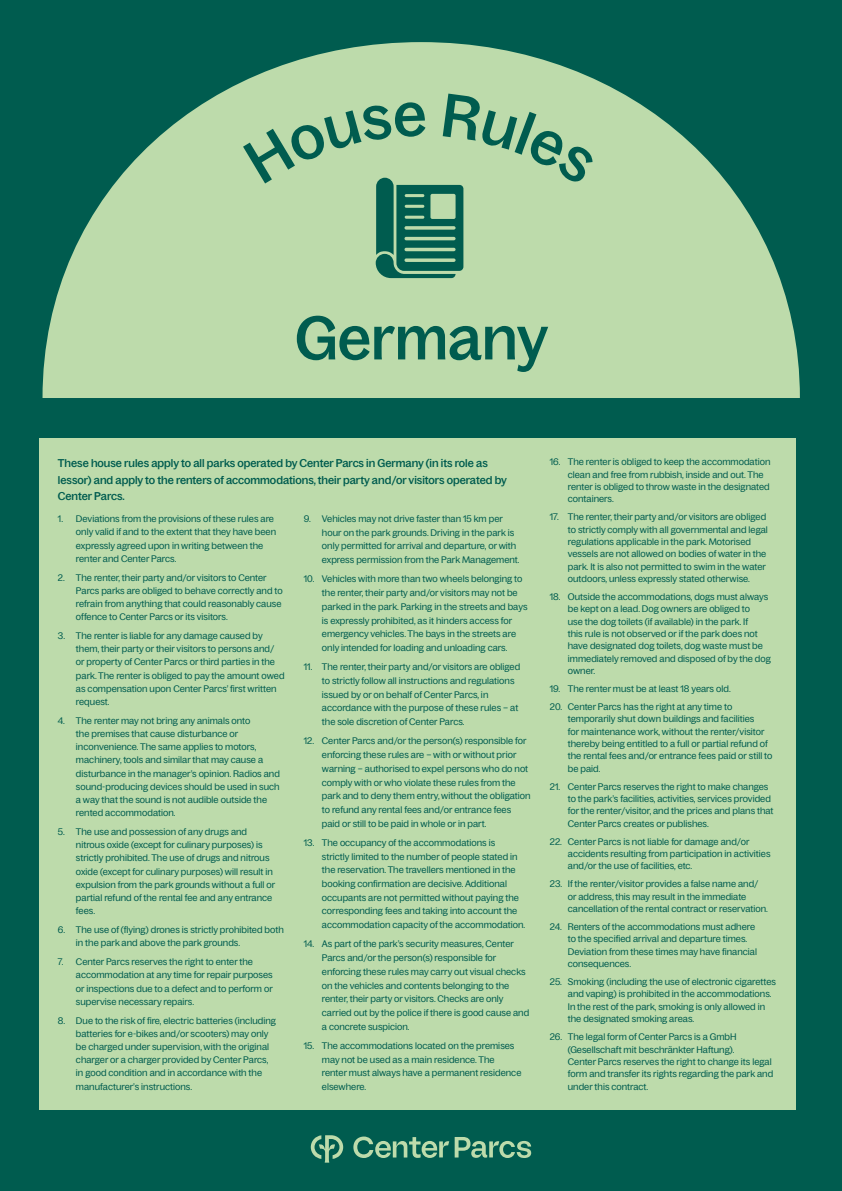
<style>
.page{position:relative;width:842px;height:1191px;background:#005c4f}
.page>*{position:absolute;margin:0;border:0;box-sizing:border-box;transform-origin:0 0}
.t1{font:500 60px "Bagoss Standard";color:#005c4f}
.t2{font:500 11px/16.7px "Bagoss Standard";color:#005c4f}
.t3{font:9.2px/12.3px "Bagoss Standard";letter-spacing:.005em;color:#005c4f}
</style>
<div class="page">
<svg style="left:43px;top:42px;width:757px;height:356px;fill:#bddbab"></svg>
<div style="left:39px;top:438px;width:757px;height:671px;background:#bddbab"></div>
<svg style="left:311px;top:1135px;width:32px;height:27px"></svg>
<svg style="left:455px;top:1137px;width:76px;height:21px"></svg>
<svg style="left:353px;top:1136px;width:96px;height:22px"></svg>
<svg style="left:243px;top:94px;width:353px;height:184px"></svg>
<h1 class="t1" style="left:295px;top:296px;width:255px">Germany</h1>
<p class="t2" style="left:58px;top:454px;width:450px">These house rules apply to all parks operated by Center Parcs in Germany (in its role as lessor) and apply to the renters of accommodations, their party and/or visitors operated by<br>Center Parcs.</p>
<p class="t3" style="left:76px;top:512px;width:202px;line-height:13.2px;text-indent:-18px">1. Deviations from the provisions of these rules are only valid if and to the extent that they have been expressly agreed upon in writing between the renter and Center Parcs.</p>
<p class="t3" style="left:76px;top:570px;width:208px;line-height:13.2px;text-indent:-18px">2. The renter, their party and/or visitors to Center Parcs parks are obliged to behave correctly and to refrain from anything that could reasonably cause offence to Center Parcs or its visitors.</p>
<p class="t3" style="left:76px;top:628px;width:210px;line-height:13.2px;text-indent:-18px">3. The renter is liable for any damage caused by them, their party or their visitors to persons and/ or property of Center Parcs or third parties in the park. The renter is obliged to pay the amount owed as compensation upon Center Parcs’ first written request.</p>
<p class="t3" style="left:76px;top:713px;width:205px;line-height:13.2px;text-indent:-18px">4. The renter may not bring any animals onto<br>the premises that cause disturbance or inconvenience. The same applies to motors, machinery, tools and similar that may cause a disturbance in the manager’s opinion. Radios and sound-producing devices should be used in such a way that the sound is not audible outside the rented accommodation.</p>
<p class="t3" style="left:76px;top:824px;width:201px;line-height:13.2px;text-indent:-18px">5. The use and possession of any drugs and nitrous oxide (except for culinary purposes) is strictly prohibited. The use of drugs and nitrous oxide (except for culinary purposes) will result in expulsion from the park grounds without a full or partial refund of the rental fee and any entrance fees.</p>
<p class="t3" style="left:76px;top:922px;width:209px;line-height:13.2px;text-indent:-18px">6. The use of (flying) drones is strictly prohibited both in the park and above the park grounds.</p>
<p class="t3" style="left:76px;top:955px;width:198px;line-height:13.2px;text-indent:-18px">7. Center Parcs reserves the right to enter the accommodation at any time for repair purposes or inspections due to a defect and to perform or supervise necessary repairs.</p>
<p class="t3" style="left:76px;top:1013px;width:201px;line-height:13.2px;text-indent:-18px">8. Due to the risk of fire, electric batteries (including batteries for e-bikes and/or scooters) may only be charged under supervision, with the original charger or a charger provided by Center Parcs, in good condition and in accordance with the manufacturer’s instructions.</p>
<p class="t3" style="left:322px;top:511px;width:199px;line-height:13.7px;text-indent:-18px">9. Vehicles may not drive faster than 15 km per hour on the park grounds. Driving in the park is only permitted for arrival and departure, or with express permission from the Park Management.</p>
<p class="t3" style="left:322px;top:572px;width:207px;line-height:13.7px;text-indent:-18px">10. Vehicles with more than two wheels belonging to the renter, their party and/or visitors may not be parked in the park. Parking in the streets and bays is expressly prohibited, as it hinders access for emergency vehicles. The bays in the streets are only intended for loading and unloading cars.</p>
<p class="t3" style="left:322px;top:659px;width:200px;line-height:13.7px;text-indent:-18px">11. The renter, their party and/or visitors are obliged to strictly follow all instructions and regulations issued by or on behalf of Center Parcs, in accordance with the purpose of these rules – at the sole discretion of Center Parcs.</p>
<p class="t3" style="left:322px;top:734px;width:210px;line-height:13.7px;text-indent:-18px">12. Center Parcs and/or the person(s) responsible for enforcing these rules are – with or without prior warning – authorised to expel persons who do not comply with or who violate these rules from the park and to deny them entry, without the obligation to refund any rental fees and/or entrance fees paid or still to be paid in whole or in part.</p>
<p class="t3" style="left:322px;top:835px;width:205px;line-height:13.7px;text-indent:-18px">13. The occupancy of the accommodations is<br>strictly limited to the number of people stated in the reservation. The travellers mentioned in the booking confirmation are decisive. Additional occupants are not permitted without paying the corresponding fees and taking into account the accommodation capacity of the accommodation.</p>
<p class="t3" style="left:322px;top:937px;width:209px;line-height:13.7px;text-indent:-18px">14. As part of the park’s security measures, Center Parcs and/or the person(s) responsible for enforcing these rules may carry out visual checks on the vehicles and contents belonging to the renter, their party or visitors. Checks are only carried out by the police if there is good cause and a concrete suspicion.</p>
<p class="t3" style="left:322px;top:1038px;width:201px;line-height:13.7px;text-indent:-18px">15. The accommodations located on the premises may not be used as a main residence. The renter must always have a permanent residence elsewhere.</p>
<p class="t3" style="left:568px;top:455px;width:204px;text-indent:-18px">16. The renter is obliged to keep the accommodation clean and free from rubbish, inside and out. The renter is obliged to throw waste in the designated containers.</p>
<p class="t3" style="left:568px;top:510px;width:202px;text-indent:-18px">17. The renter, their party and/or visitors are obliged to strictly comply with all governmental and legal regulations applicable in the park. Motorised vessels are not allowed on bodies of water in the park. It is also not permitted to swim in the water outdoors, unless expressly stated otherwise.</p>
<p class="t3" style="left:568px;top:590px;width:205px;text-indent:-18px">18. Outside the accommodations, dogs must always be kept on a lead. Dog owners are obliged to<br>use the dog toilets (if available) in the park. If<br>this rule is not observed or if the park does not have designated dog toilets, dog waste must be immediately removed and disposed of by the dog owner.</p>
<p class="t3" style="left:550px;top:682px;width:182px">19. The renter must be at least 18 years old.</p>
<p class="t3" style="left:568px;top:700px;width:206px;text-indent:-18px">20. Center Parcs has the right at any time to temporarily shut down buildings and facilities<br>for maintenance work, without the renter/visitor thereby being entitled to a full or partial refund of the rental fees and/or entrance fees paid or still to be paid.</p>
<p class="t3" style="left:568px;top:780px;width:207px;text-indent:-18px">21. Center Parcs reserves the right to make changes to the park’s facilities, activities, services provided for the renter/visitor, and the prices and plans that Center Parcs creates or publishes.</p>
<p class="t3" style="left:568px;top:835px;width:204px;text-indent:-18px">22. Center Parcs is not liable for damage and/or accidents resulting from participation in activities and/or the use of facilities, etc.</p>
<p class="t3" style="left:568px;top:877px;width:202px;text-indent:-18px">23. If the renter/visitor provides a false name and/ or address, this may result in the immediate cancellation of the rental contract or reservation.</p>
<p class="t3" style="left:568px;top:920px;width:191px;text-indent:-18px">24. Renters of the accommodations must adhere to the specified arrival and departure times.<br>Deviation from these times may have financial consequences.</p>
<p class="t3" style="left:568px;top:975px;width:210px;text-indent:-18px">25. Smoking (including the use of electronic cigarettes and vaping) is prohibited in the accommodations.<br>In the rest of the park, smoking is only allowed in the designated smoking areas.</p>
<p class="t3" style="left:568px;top:1030px;width:207px;text-indent:-18px">26. The legal form of Center Parcs is a GmbH (Gesellschaft mit beschränkter Haftung).<br>Center Parcs reserves the right to change its legal form and transfer its rights regarding the park and under this contract.</p>
</div>
